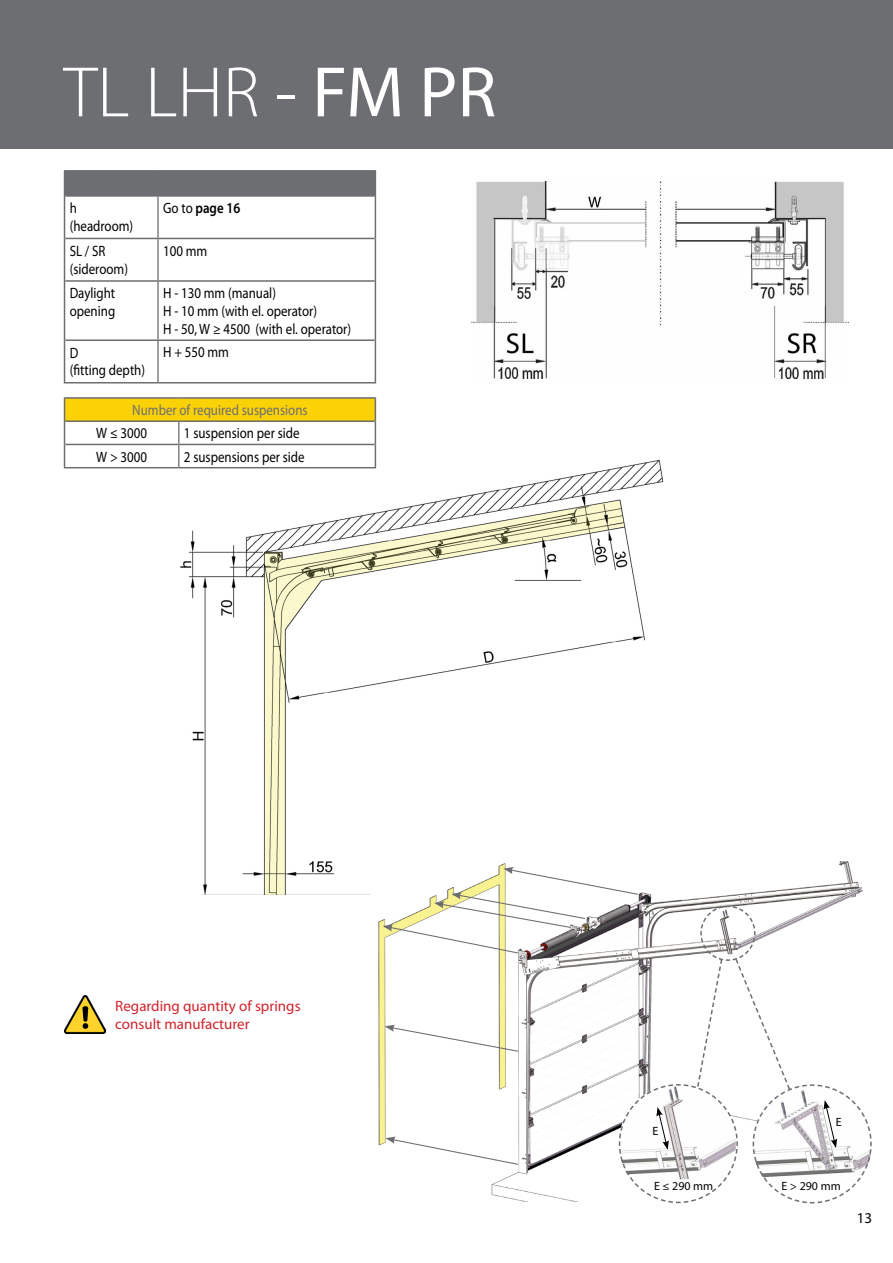
<style>
.page{position:relative;width:893px;height:1263px;background:#fff}
.page>*{position:absolute;margin:0;border:0;box-sizing:border-box;transform-origin:0 0}
.t1{font:300 72px "Myriad Pro";color:#fff}
.t2{font:15px/18px "Myriad Pro";color:#000;scale:.86 1}
.t3{font:15px/18px "Myriad Pro";color:#d2232a}
.t4{font:15px "Myriad Pro";color:#6d6e71;scale:.86 1}
.t5{font:600 15px "Myriad Pro";color:#000;scale:.86 1}
.t6{font:15px "Myriad Pro";color:#000}
.t7{font:12px "Myriad Pro";color:#000}
.s1{font-weight:400}
</style>
<div class="page">
<div style="left:0;top:0;width:893px;height:149px;background:#6d6e71"></div>
<img style="left:119px;top:440px;width:545px;height:454px">
<hr style="left:64px;top:170px;width:94px;height:2px;background:#6d6e71">
<hr style="left:158px;top:170px;width:218px;height:2px;background:#6d6e71">
<div style="left:64px;top:171px;width:312px;height:25px;background:#6d6e71"></div>
<hr style="left:64px;top:196px;width:1px;height:42px;background:#6d6e71">
<hr style="left:375px;top:196px;width:1px;height:42px;background:#6d6e71">
<hr style="left:64px;top:238px;width:1px;height:43px;background:#6d6e71">
<hr style="left:375px;top:238px;width:1px;height:43px;background:#6d6e71">
<hr style="left:64px;top:281px;width:1px;height:59px;background:#6d6e71">
<hr style="left:375px;top:281px;width:1px;height:59px;background:#6d6e71">
<hr style="left:64px;top:340px;width:1px;height:42px;background:#6d6e71">
<hr style="left:375px;top:340px;width:1px;height:42px;background:#6d6e71">
<hr style="left:64px;top:382px;width:94px;height:1px;background:#6d6e71">
<hr style="left:158px;top:382px;width:218px;height:1px;background:#6d6e71">
<hr style="left:157px;top:172px;width:2px;height:23px;background:#6d6e71">
<hr style="left:157px;top:197px;width:2px;height:41px;background:#6d6e71">
<hr style="left:157px;top:239px;width:2px;height:41px;background:#6d6e71">
<hr style="left:157px;top:282px;width:2px;height:57px;background:#6d6e71">
<hr style="left:157px;top:341px;width:2px;height:41px;background:#6d6e71">
<hr style="left:65px;top:195px;width:93px;height:2px;background:#6d6e71">
<hr style="left:158px;top:195px;width:217px;height:2px;background:#6d6e71">
<hr style="left:65px;top:238px;width:93px;height:1px;background:#6d6e71">
<hr style="left:158px;top:238px;width:217px;height:1px;background:#6d6e71">
<hr style="left:65px;top:280px;width:93px;height:2px;background:#6d6e71">
<hr style="left:158px;top:280px;width:217px;height:2px;background:#6d6e71">
<hr style="left:65px;top:339px;width:93px;height:2px;background:#6d6e71">
<hr style="left:158px;top:339px;width:217px;height:2px;background:#6d6e71">
<div style="left:65px;top:398px;width:310px;height:23px;background:#fbd206"></div>
<hr style="left:64px;top:397px;width:115px;height:2px;background:#6d6e71">
<hr style="left:179px;top:397px;width:197px;height:2px;background:#6d6e71">
<svg style="left:64px;top:399px;width:1px;height:68px"></svg>
<svg style="left:375px;top:399px;width:1px;height:68px"></svg>
<hr style="left:64px;top:467px;width:115px;height:1px;background:#6d6e71">
<hr style="left:179px;top:467px;width:197px;height:1px;background:#6d6e71">
<hr style="left:65px;top:420px;width:114px;height:2px;background:#6d6e71">
<hr style="left:179px;top:420px;width:196px;height:2px;background:#6d6e71">
<hr style="left:65px;top:444px;width:114px;height:1px;background:#6d6e71">
<hr style="left:179px;top:444px;width:196px;height:1px;background:#6d6e71">
<svg style="left:178px;top:422px;width:1px;height:45px"></svg>
<img style="left:372px;top:862px;width:478px;height:284px">
<img style="left:471px;top:182px;width:377px;height:196px">
<img style="left:64px;top:995px;width:42px;height:39px">
<svg style="left:383px;top:867px;width:489px;height:337px"></svg>
<h1 class="t1" style="left:64px;top:49px;width:434px">TL LHR - <span class="s1">FM PR</span></h1>
<p class="t2" style="left:70px;top:199px;width:75px">h (headroom)</p>
<p class="t5" style="left:163px;top:199px;width:91px"><span class="s1">Go to</span> page 16</p>
<p class="t2" style="left:70px;top:241px;width:69px">SL / SR (sideroom)</p>
<p class="t2" style="left:163px;top:241px;width:53px">100 mm</p>
<p class="t2" style="left:70px;top:284px;width:54px">Daylight opening</p>
<p class="t2" style="left:163px;top:284px;width:220px">H - 130 mm (manual)<br>H - 10 mm (with el. operator)<br>H - 50, W ≥ 4500 (with el. operator)</p>
<p class="t2" style="left:70px;top:343px;width:89px">D<br>(fitting depth)</p>
<p class="t2" style="left:163px;top:343px;width:78px">H + 550 mm</p>
<p class="t4" style="left:132px;top:401px;width:205px">Number of required suspensions</p>
<p class="t2" style="left:96px;top:424px;width:60px">W ≤ 3000</p>
<p class="t2" style="left:184px;top:424px;width:136px">1 suspension per side</p>
<p class="t2" style="left:96px;top:447px;width:60px">W &gt; 3000</p>
<p class="t2" style="left:184px;top:447px;width:142px">2 suspensions per side</p>
<p class="t3" style="left:115px;top:997px;width:187px">Regarding quantity of springs consult manufacturer</p>
<p class="t7" style="left:652px;top:1124px;width:7px">E</p>
<p class="t7" style="left:836px;top:1115px;width:7px">E</p>
<p class="t7" style="left:654px;top:1178px;width:61px">E ≤ 290 mm</p>
<p class="t7" style="left:781px;top:1178px;width:61px">E &gt; 290 mm</p>
<p class="t6" style="left:857px;top:1209px;width:17px">13</p>
</div>
